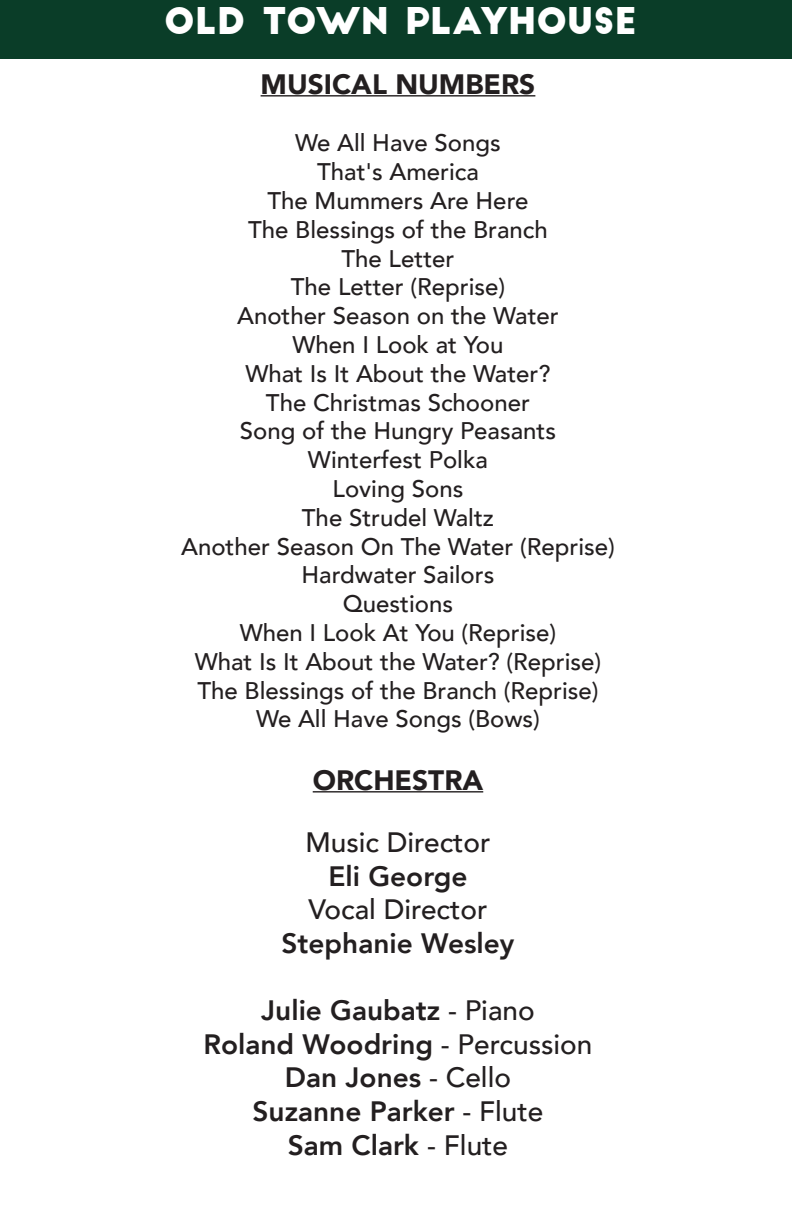
<style>
.page{position:relative;width:792px;height:1224px;background:#fff}
.page>*{position:absolute;margin:0;border:0;box-sizing:border-box;transform-origin:0 0}
.t1{font:36px "Big John";color:#fff}
.t2{font:800 28px "Avenir";color:#231f20}
.t3{font:500 28px "Avenir";color:#231f20}
.t4{font:900 28px "Avenir";color:#231f20}
.t5{font:500 24px "Avenir";color:#231f20}
.s1{font-weight:500}
</style>
<div class="page">
<hr style="left:261px;top:95px;width:274px;height:2px;background:#231f20">
<hr style="left:313px;top:791px;width:170px;height:2px;background:#231f20">
<div style="left:0;top:0;width:792px;height:59px;background:#0a3d28"></div>
<p class="t1" style="left:164px;top:4px;width:474px">OLD TOWN PLAYHOUSE</p>
<p class="t4" style="left:261px;top:60px;width:276px">MUSICAL NUMBERS</p>
<p class="t5" style="left:295px;top:122px;width:207px">We All Have Songs</p>
<p class="t5" style="left:317px;top:151px;width:163px">That's America</p>
<p class="t5" style="left:268px;top:180px;width:262px">The Mummers Are Here</p>
<p class="t5" style="left:248px;top:209px;width:301px">The Blessings of the Branch</p>
<p class="t5" style="left:342px;top:237px;width:114px">The Letter</p>
<p class="t5" style="left:291px;top:266px;width:216px">The Letter (Reprise)</p>
<p class="t5" style="left:237px;top:295px;width:323px">Another Season on the Water</p>
<p class="t5" style="left:293px;top:324px;width:212px">When I Look at You</p>
<p class="t5" style="left:245px;top:353px;width:307px">What Is It About the Water?</p>
<p class="t5" style="left:266px;top:381px;width:266px">The Christmas Schooner</p>
<p class="t5" style="left:240px;top:410px;width:318px">Song of the Hungry Peasants</p>
<p class="t5" style="left:308px;top:439px;width:182px">Winterfest Polka</p>
<p class="t5" style="left:333px;top:468px;width:132px">Loving Sons</p>
<p class="t5" style="left:302px;top:497px;width:194px">The Strudel Waltz</p>
<p class="t5" style="left:181px;top:525px;width:435px">Another Season On The Water (Reprise)</p>
<p class="t5" style="left:302px;top:554px;width:194px">Hardwater Sailors</p>
<p class="t5" style="left:343px;top:583px;width:112px">Questions</p>
<p class="t5" style="left:240px;top:612px;width:318px">When I Look At You (Reprise)</p>
<p class="t5" style="left:195px;top:641px;width:408px">What Is It About the Water? (Reprise)</p>
<p class="t5" style="left:198px;top:669px;width:402px">The Blessings of the Branch (Reprise)</p>
<p class="t5" style="left:256px;top:698px;width:285px">We All Have Songs (Bows)</p>
<p class="t4" style="left:313px;top:756px;width:172px">ORCHESTRA</p>
<p class="t3" style="left:305px;top:818px;width:187px">Music Director</p>
<p class="t2" style="left:328px;top:854px;width:141px">Eli George</p>
<p class="t3" style="left:308px;top:885px;width:181px">Vocal Director</p>
<p class="t2" style="left:282px;top:921px;width:234px">Stephanie Wesley</p>
<p class="t2" style="left:261px;top:989px;width:275px">Julie Gaubatz <span class="s1">- Piano</span></p>
<p class="t2" style="left:204px;top:1022px;width:390px">Roland Woodring <span class="s1">- Percussion</span></p>
<p class="t2" style="left:285px;top:1056px;width:228px">Dan Jones <span class="s1">- Cello</span></p>
<p class="t2" style="left:253px;top:1089px;width:292px">Suzanne Parker <span class="s1">- Flute</span></p>
<p class="t2" style="left:288px;top:1123px;width:222px">Sam Clark <span class="s1">- Flute</span></p>
</div>
